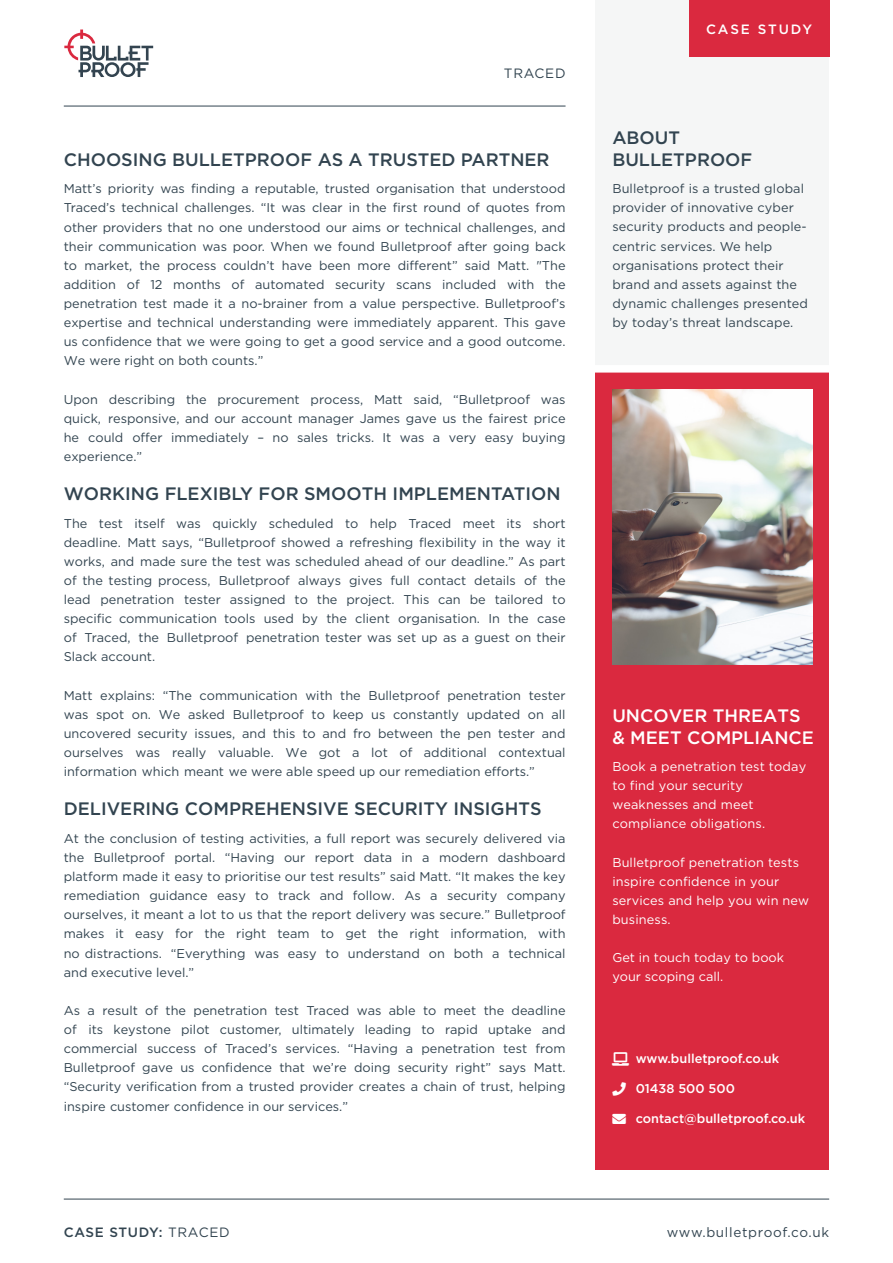
<style>
.page{position:relative;width:893px;height:1263px;background:#fff}
.page>*{position:absolute;margin:0;border:0;box-sizing:border-box;transform-origin:0 0}
.t1{font:500 18px/21.6px "Gotham HTF";color:#324450}
.t2{font:500 18px/21.6px "Gotham HTF";color:#fff}
.t3{font:13.5px "Gotham HTF";letter-spacing:.05em;color:#324450}
.t4{font:500 13.5px "Gotham HTF";letter-spacing:.05em;color:#324450}
.t5{font:500 13.5px "Gotham HTF";letter-spacing:.14em;color:#fff}
.t6{font:12.75px/19.2px "Gotham HTF";color:#324450;text-align:justify}
.t7{font:12.75px/19.2px "Gotham HTF";letter-spacing:.01em;color:#fff}
.t8{font:500 12.75px "Gotham HTF";color:#fff}
.s1{font-weight:400}
</style>
<div class="page">
<div style="left:595px;top:0;width:234px;height:414px;background:#f5f6f6"></div>
<hr style="left:64px;top:1199px;width:765px;height:1px;background:#324450">
<hr style="left:64px;top:106px;width:502px;height:1px;background:#324450">
<div style="left:595px;top:370px;width:234px;height:799px;background:#da293f"></div>
<svg style="left:64px;top:30px;width:89px;height:47px"></svg>
<img style="left:612px;top:390px;width:200px;height:275px">
<div style="left:586px;top:365px;width:256px;height:8px;background:#fff"></div>
<div style="left:689px;top:0;width:140px;height:56px;background:#da293f"></div>
<p class="t3" style="left:504px;top:66px;width:63px">TRACED</p>
<p class="t1" style="left:64px;top:148px;width:487px">CHOOSING BULLETPROOF AS A TRUSTED PARTNER</p>
<p class="t6" style="left:64px;top:179px;width:503px">Matt’s priority was finding a reputable, trusted organisation that understood Traced’s technical challenges. “It was clear in the first round of quotes from other providers that no one understood our aims or technical challenges, and their communication was poor. When we found Bulletproof after going back to market, the process couldn’t have been more different” said Matt. "The addition of 12 months of automated security scans included with the penetration test made it a no-brainer from a value perspective. Bulletproof’s expertise and technical understanding were immediately apparent. This gave us confidence that we were going to get a good service and a good outcome.<br>We were right on both counts.”</p>
<p class="t6" style="left:64px;top:389px;width:503px">Upon describing the procurement process, Matt said, “Bulletproof was quick, responsive, and our account manager James gave us the fairest price he could offer immediately – no sales tricks. It was a very easy buying experience.”</p>
<p class="t1" style="left:64px;top:482px;width:498px">WORKING FLEXIBLY FOR SMOOTH IMPLEMENTATION</p>
<p class="t6" style="left:64px;top:513px;width:503px">The test itself was quickly scheduled to help Traced meet its short deadline. Matt says, “Bulletproof showed a refreshing flexibility in the way it works, and made sure the test was scheduled ahead of our deadline.” As part of the testing process, Bulletproof always gives full contact details of the lead penetration tester assigned to the project. This can be tailored to specific communication tools used by the client organisation. In the case of Traced, the Bulletproof penetration tester was set up as a guest on their Slack account.</p>
<p class="t6" style="left:64px;top:685px;width:503px">Matt explains: “The communication with the Bulletproof penetration tester was spot on. We asked Bulletproof to keep us constantly updated on all uncovered security issues, and this to and fro between the pen tester and ourselves was really valuable. We got a lot of additional contextual information which meant we were able speed up our remediation efforts.”</p>
<p class="t1" style="left:64px;top:797px;width:479px">DELIVERING COMPREHENSIVE SECURITY INSIGHTS</p>
<p class="t6" style="left:64px;top:829px;width:503px">At the conclusion of testing activities, a full report was securely delivered via the Bulletproof portal. “Having our report data in a modern dashboard platform made it easy to prioritise our test results” said Matt. “It makes the key remediation guidance easy to track and follow. As a security company ourselves, it meant a lot to us that the report delivery was secure.” Bulletproof makes it easy for the right team to get the right information, with no distractions. “Everything was easy to understand on both a technical and executive level.”</p>
<p class="t6" style="left:64px;top:1000px;width:503px">As a result of the penetration test Traced was able to meet the deadline of its keystone pilot customer, ultimately leading to rapid uptake and commercial success of Traced’s services. “Having a penetration test from Bulletproof gave us confidence that we’re doing security right” says Matt. “Security verification from a trusted provider creates a chain of trust, helping inspire customer confidence in our services.”</p>
<p class="t5" style="left:706px;top:21px;width:107px">CASE STUDY</p>
<p class="t1" style="left:612px;top:127px;width:142px">ABOUT<br>BULLETPROOF</p>
<p class="t6" style="left:612px;top:179px;width:197px;text-align:left">Bulletproof is a trusted global provider of innovative cyber security products and people&shy;centric services. We help organisations protect their brand and assets against the dynamic challenges presented by today’s threat landscape.</p>
<p class="t2" style="left:612px;top:704px;width:203px">UNCOVER THREATS &amp; MEET COMPLIANCE</p>
<p class="t7" style="left:612px;top:757px;width:195px">Book a penetration test today to find your security weaknesses and meet compliance obligations.</p>
<p class="t7" style="left:612px;top:852px;width:198px">Bulletproof penetration tests inspire confidence in your services and help you win new business.</p>
<p class="t7" style="left:612px;top:948px;width:173px">Get in touch today to book your scoping call.</p>
<p class="t8" style="left:636px;top:1051px;width:145px">www.bulletproof.co.uk</p>
<p class="t8" style="left:636px;top:1081px;width:101px">01438 500 500</p>
<p class="t8" style="left:636px;top:1111px;width:171px">contact@bulletproof.co.uk</p>
<p class="t4" style="left:64px;top:1224px;width:167px">CASE STUDY: <span class="s1">TRACED</span></p>
<p class="t3" style="left:667px;top:1224px;width:164px">www.bulletproof.co.uk</p>
</div>
